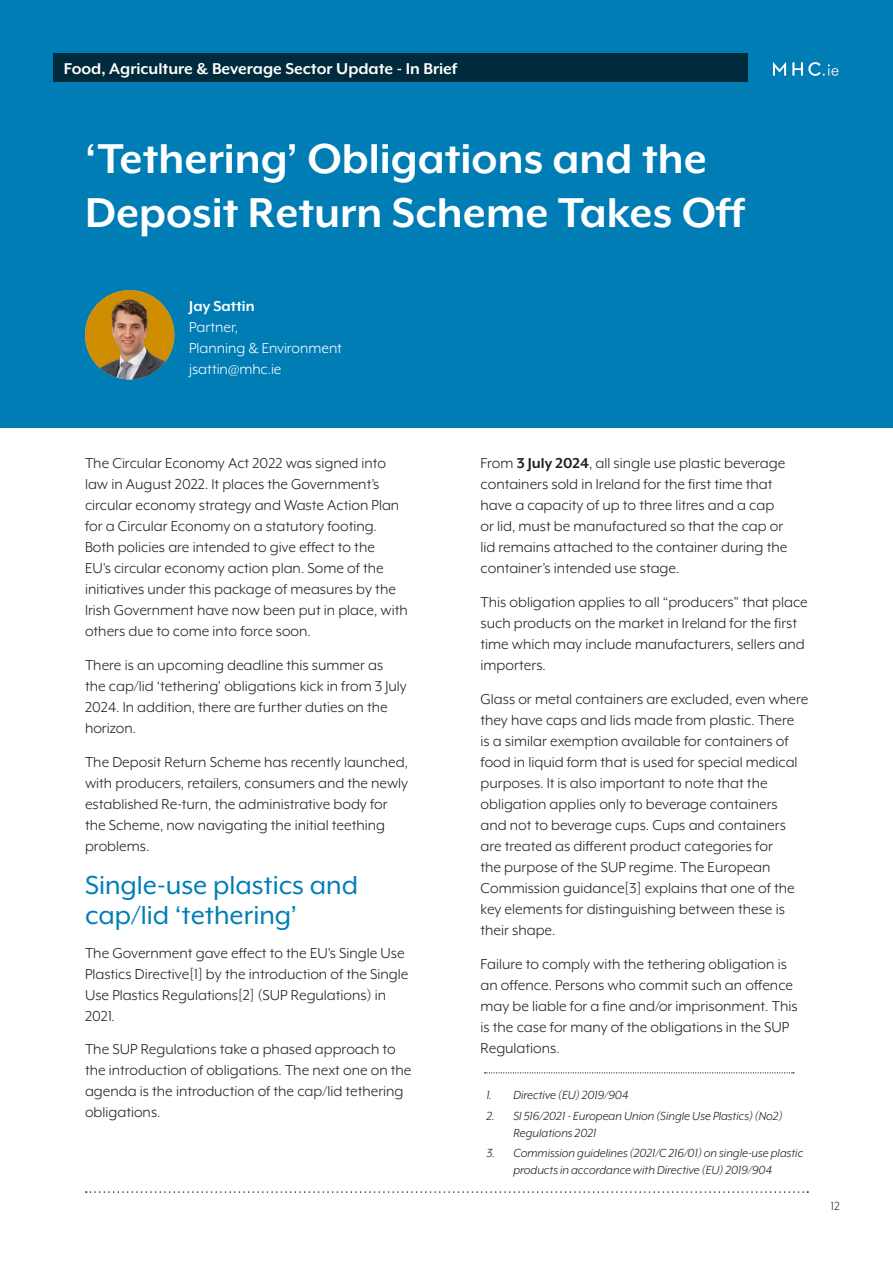
<style>
.page{position:relative;width:893px;height:1263px;background:#fff}
.page>*{position:absolute;margin:0;border:0;box-sizing:border-box;transform-origin:0 0}
.MHC_Article_Head{font:700 48px/54px "Mr Eaves XL Mod OT";color:#fff}
.MHC_Sub_Head{font:30px/30px "Mr Eaves XL Mod OT";color:#007db5}
.MHC_Header_Title{font:700 18px "Mr Eaves XL Mod OT";color:#fff}
.MHC_Header_Title-2{font:18px "Mr Eaves XL Mod OT";color:#fff}
.MHC_Body{font:16.5px/21px "Mr Eaves XL Mod OT";color:#231f20}
.MHC_Partner_Text{font:16.5px "Mr Eaves XL Mod OT";letter-spacing:-.005em;color:#fff}
.MHC_Partner_Text-2{font:700 16.5px "Mr Eaves XL Mod OT";letter-spacing:.005em;color:#fff}
.t1{font:italic 13.5px/16.5px "Mr Eaves XL Mod OT";color:#231f20}
.t2{font:13.5px "Mr Eaves XL Mod OT";color:#312f30}
.s1{font-weight:700}
</style>
<div class="page">
<svg style="left:86px;top:1191px;width:722px;height:2px"></svg>
<div style="left:0;top:0;width:893px;height:427px;background:#007db5"></div>
<div style="left:53px;top:53px;width:694px;height:29px;background:#002b3d"></div>
<svg style="left:773px;top:62px;width:65px;height:14px"></svg>
<img style="left:85px;top:290px;width:89px;height:89px;border-radius:45px">
<svg style="left:485px;top:1072px;width:309px;height:1px"></svg>
<p class="MHC_Header_Title" style="left:64px;top:58px;width:395px">Food, Agriculture &amp; Beverage Sector Update - In Brief</p>
<p class="MHC_Header_Title-2" style="left:71px;top:58px;width:279px">inancial Services Sector Update - In B ief</p>
<p class="MHC_Article_Head" style="left:85px;top:132px;width:662px">‘Tethering’ Obligations and the<br>Deposit Return Scheme Takes Off</p>
<p class="MHC_Partner_Text-2" style="left:189px;top:297px;width:67px">Jay Sattin</p>
<p class="MHC_Partner_Text" style="left:189px;top:318px;width:51px">Partner,</p>
<p class="MHC_Partner_Text" style="left:189px;top:339px;width:154px">Planning &amp; Environment</p>
<p class="MHC_Partner_Text" style="left:189px;top:360px;width:94px">jsattin@mhc.ie</p>
<p class="MHC_Body" style="left:85px;top:453px;width:324px">The Circular Economy Act 2022 was signed into law in August 2022. It places the Government’s circular economy strategy and Waste Action Plan for a Circular Economy on a statutory footing.<br>Both policies are intended to give effect to the<br>EU’s circular economy action plan. Some of the initiatives under this package of measures by the Irish Government have now been put in place, with others due to come into force soon.</p>
<p class="MHC_Body" style="left:85px;top:655px;width:323px">There is an upcoming deadline this summer as the cap/lid ‘tethering’ obligations kick in from 3 July 2024. In addition, there are further duties on the horizon.</p>
<p class="MHC_Body" style="left:85px;top:751px;width:325px">The Deposit Return Scheme has recently launched, with producers, retailers, consumers and the newly established Re-turn, the administrative body for the Scheme, now navigating the initial teething problems.</p>
<p class="MHC_Sub_Head" style="left:85px;top:870px;width:274px">Single-use plastics and cap/lid ‘tethering’</p>
<p class="MHC_Body" style="left:85px;top:942px;width:325px">The Government gave effect to the EU’s Single Use Plastics Directive[1] by the introduction of the Single Use Plastics Regulations[2] (SUP Regulations) in 2021.</p>
<p class="MHC_Body" style="left:85px;top:1039px;width:328px">The SUP Regulations take a phased approach to the introduction of obligations. The next one on the agenda is the introduction of the cap/lid tethering obligations.</p>
<p class="MHC_Body" style="left:480px;top:453px;width:308px">From <span class="s1">3 July 2024</span>, all single use plastic beverage containers sold in Ireland for the first time that have a capacity of up to three litres and a cap or lid, must be manufactured so that the cap or lid remains attached to the container during the container’s intended use stage.</p>
<p class="MHC_Body" style="left:480px;top:592px;width:329px">This obligation applies to all “producers” that place such products on the market in Ireland for the first time which may include manufacturers, sellers and importers.</p>
<p class="MHC_Body" style="left:480px;top:688px;width:329px">Glass or metal containers are excluded, even where they have caps and lids made from plastic. There<br>is a similar exemption available for containers of food in liquid form that is used for special medical purposes. It is also important to note that the obligation applies only to beverage containers<br>and not to beverage cups. Cups and containers are treated as different product categories for<br>the purpose of the SUP regime. The European Commission guidance[3] explains that one of the key elements for distinguishing between these is their shape.</p>
<p class="MHC_Body" style="left:480px;top:953px;width:319px">Failure to comply with the tethering obligation is an offence. Persons who commit such an offence may be liable for a fine and/or imprisonment. This is the case for many of the obligations in the SUP Regulations.</p>
<p class="t1" style="left:486px;top:1087px;width:144px">1. Directive (EU) 2019/904</p>
<p class="t1" style="left:513px;top:1107px;width:271px;text-indent:-27px">2. SI 516/2021 - European Union (Single Use Plastics) (No2)<br>Regulations 2021</p>
<p class="t1" style="left:486px;top:1145px;width:318px;text-align:center">3. Commission guidelines (2021/C 216/01) on single-use plastic products in accordance with Directive (EU) 2019/904</p>
<p class="t2" style="left:831px;top:1198px;width:10px">12</p>
</div>
